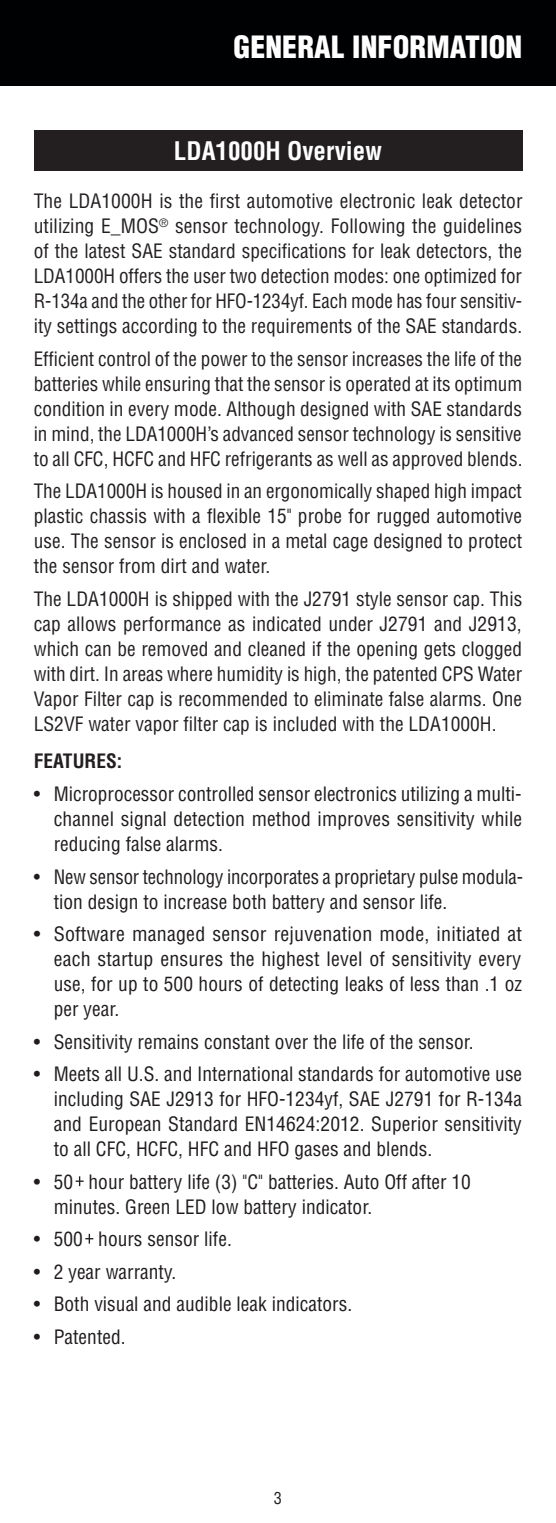
<style>
.page{position:relative;width:556px;height:1523px;background:#fff}
.page>*{position:absolute;margin:0;border:0;box-sizing:border-box;transform-origin:0 0}
.t1{font:900 condensed 30px "Helvetica";letter-spacing:.005em;color:#fff}
.t2{font:700 condensed 25px "Helvetica";color:#fff}
.t3{font:condensed 19.5px/25px "Helvetica";color:#231f20;text-align:justify}
.t4{font:condensed 19.5px/25px "Helvetica";color:#201c1d;text-align:justify}
.t5{font:700 condensed 19.5px "Helvetica";color:#231f20}
.t6{font:condensed 16.25px "Helvetica";color:#231f20}
</style>
<div class="page">
<div style="left:0;top:0;width:556px;height:86px;background:#000103"></div>
<svg style="left:76px;top:1176px;width:8px;height:10px"></svg>
<svg style="left:85px;top:1233px;width:8px;height:10px"></svg>
<div style="left:34px;top:130px;width:488px;height:40px;background:#231f20"></div>
<h1 class="t1" style="left:233px;top:28px;width:290px">GENERAL INFORMATION</h1>
<p class="t2" style="left:174px;top:135px;width:210px">LDA1000H Overview</p>
<p class="t3" style="left:34px;top:189px;width:490px">The LDA1000H is the first automotive electronic leak detector utilizing E_MOS<sup>®</sup> sensor technology. Following the guidelines of the latest SAE standard specifications for leak detectors, the LDA1000H offers the user two detection modes: one optimized for R-134a and the other for HFO-1234yf. Each mode has four sensitiv&shy;ity settings according to the requirements of the SAE standards.</p>
<p class="t3" style="left:34px;top:346px;width:490px">Efficient control of the power to the sensor increases the life of the batteries while ensuring that the sensor is operated at its optimum condition in every mode. Although designed with SAE standards in mind, the LDA1000H’s advanced sensor technology is sensitive to all CFC, HCFC and HFC refrigerants as well as approved blends.</p>
<p class="t3" style="left:34px;top:479px;width:490px">The LDA1000H is housed in an ergonomically shaped high impact plastic chassis with a flexible 15" probe for rugged automotive use. The sensor is enclosed in a metal cage designed to protect the sensor from dirt and water.</p>
<p class="t3" style="left:34px;top:586px;width:490px">The LDA1000H is shipped with the J2791 style sensor cap. This cap allows performance as indicated under J2791 and J2913, which can be removed and cleaned if the opening gets clogged with dirt. In areas where humidity is high, the patented CPS Water Vapor Filter cap is recommended to eliminate false alarms. One LS2VF water vapor filter cap is included with the LDA1000H.</p>
<p class="t5" style="left:34px;top:749px;width:90px">FEATURES:</p>
<p class="t4" style="left:54px;top:781px;width:470px;text-indent:-20px">• Microprocessor controlled sensor electronics utilizing a multi&shy;channel signal detection method improves sensitivity while reducing false alarms.</p>
<p class="t4" style="left:54px;top:864px;width:471px;text-indent:-20px">• New sensor technology incorporates a proprietary pulse modula&shy;tion design to increase both battery and sensor life.</p>
<p class="t4" style="left:54px;top:921px;width:470px;text-indent:-20px">• Software managed sensor rejuvenation mode, initiated at each startup ensures the highest level of sensitivity every use, for up to 500 hours of detecting leaks of less than .1 oz per year.</p>
<p class="t4" style="left:34px;top:1028px;width:441px">• Sensitivity remains constant over the life of the sensor.</p>
<p class="t4" style="left:54px;top:1061px;width:470px;text-indent:-20px">• Meets all U.S. and International standards for automotive use including SAE J2913 for HFO-1234yf, SAE J2791 for R-134a and European Standard EN14624:2012. Superior sensitivity to all CFC, HCFC, HFC and HFO gases and blends.</p>
<p class="t4" style="left:54px;top:1169px;width:419px;text-indent:-20px">• 50 hour battery life (3) "C" batteries. Auto Off after 10 minutes. Green LED low battery indicator.</p>
<p class="t4" style="left:34px;top:1226px;width:200px">• 500 hours sensor life.</p>
<p class="t4" style="left:34px;top:1259px;width:144px">• 2 year warranty.</p>
<p class="t4" style="left:34px;top:1291px;width:320px">• Both visual and audible leak indicators.</p>
<p class="t4" style="left:34px;top:1323px;width:93px">• Patented.</p>
<p class="t6" style="left:274px;top:1488px;width:10px">3</p>
</div>
